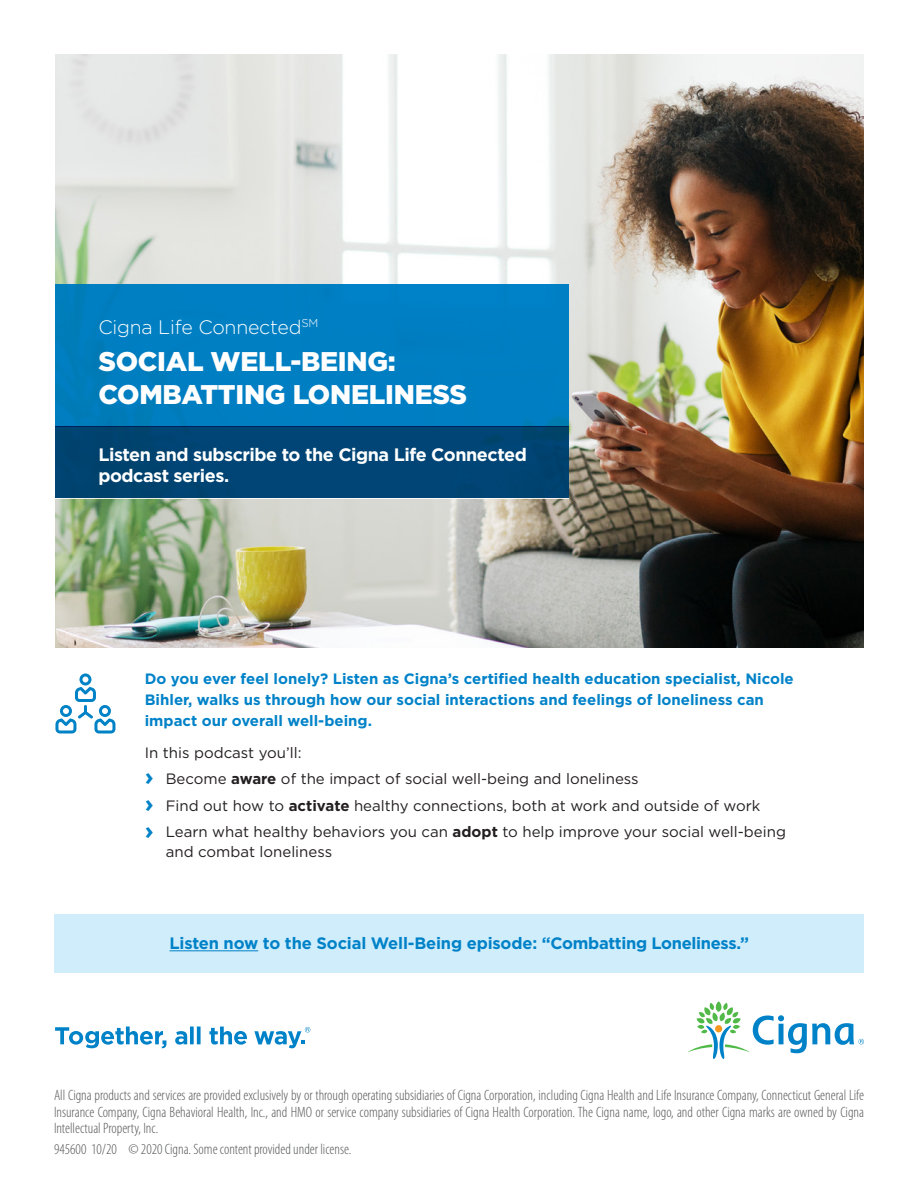
<style>
.page{position:relative;width:918px;height:1188px;background:#fff}
.page>*{position:absolute;margin:0;border:0;box-sizing:border-box;transform-origin:0 0}
.t1{font:900 27px/33px "Gotham";letter-spacing:-.01em;color:#fff}
.t2{font:300 19.5px "Gotham";letter-spacing:-.01em;color:#fff}
.t3{font:700 18px/21px "Gotham";letter-spacing:-.025em;color:#fff}
.t4{font:700 16.5px "Gotham";letter-spacing:-.015em;color:#0082c8}
.Legal_copy_Cat{font:300 condensed 15px/16.5px "Myriad Pro";color:#57585a;text-align:justify}
.Bullet_copy_book_9_5{font:15px/19.5px "Gotham";color:#231f20}
.t5{font:700 15px/21px "Gotham";color:#0082c8}
.s1{font-weight:700;font-size:24px;color:#0082c8}
.s2{font-weight:700}
</style>
<div class="page">
<img style="left:55px;top:54px;width:809px;height:594px">
<div style="left:55px;top:427px;width:513px;height:71px;background:#004779"></div>
<div style="left:55px;top:284px;width:513px;height:143px;background:#0082c8"></div>
<div style="left:54px;top:914px;width:810px;height:59px;background:#d0edfb"></div>
<hr style="left:170px;top:950px;width:88px;height:1px;background:#0082c8">
<svg style="left:55px;top:1027px;width:111px;height:21px"></svg>
<svg style="left:175px;top:1027px;width:26px;height:18px"></svg>
<svg style="left:209px;top:1027px;width:38px;height:18px"></svg>
<svg style="left:254px;top:1027px;width:56px;height:21px"></svg>
<svg style="left:688px;top:1001px;width:176px;height:58px"></svg>
<svg style="left:55px;top:674px;width:60px;height:60px"></svg>
<p class="t2" style="left:98px;top:314px;width:222px">Cigna Life Connected<sup>SM</sup></p>
<p class="t1" style="left:98px;top:345px;width:370px">SOCIAL WELL-BEING:<br>COMBATTING LONELINESS</p>
<p class="t3" style="left:98px;top:444px;width:430px">Listen and subscribe to the Cigna Life Connected podcast series.</p>
<p class="t5" style="left:145px;top:668px;width:651px">Do you ever feel lonely? Listen as Cigna’s certified health education specialist, Nicole<br>Bihler, walks us through how our social interactions and feelings of loneliness can impact our overall well-being.</p>
<p class="Bullet_copy_book_9_5" style="left:145px;top:743px;width:158px">In this podcast you’ll:</p>
<p class="Bullet_copy_book_9_5" style="left:145px;top:769px;width:495px"><span class="s1">›</span> Become <span class="s2">aware</span> of the impact of social well-being and loneliness</p>
<p class="Bullet_copy_book_9_5" style="left:145px;top:795px;width:617px"><span class="s1">›</span> Find out how to <span class="s2">activate</span> healthy connections, both at work and outside of work</p>
<p class="Bullet_copy_book_9_5" style="left:166px;top:822px;width:622px;text-indent:-21px"><span class="s1">›</span> Learn what healthy behaviors you can <span class="s2">adopt</span> to help improve your social well-being and combat loneliness</p>
<p class="t4" style="left:170px;top:932px;width:581px">Listen now to the Social Well-Being episode: “Combatting Loneliness.”</p>
<p class="Legal_copy_Cat" style="left:54px;top:1087px;width:812px">All Cigna products and services are provided exclusively by or through operating subsidiaries of Cigna Corporation, including Cigna Health and Life Insurance Company, Connecticut General Life Insurance Company, Cigna Behavioral Health, Inc., and HMO or service company subsidiaries of Cigna Health Corporation. The Cigna name, logo, and other Cigna marks are owned by Cigna Intellectual Property, Inc.</p>
<p class="Legal_copy_Cat" style="left:54px;top:1141px;width:299px">945600 10/20 © 2020 Cigna. Some content provided under license.</p>
</div>
